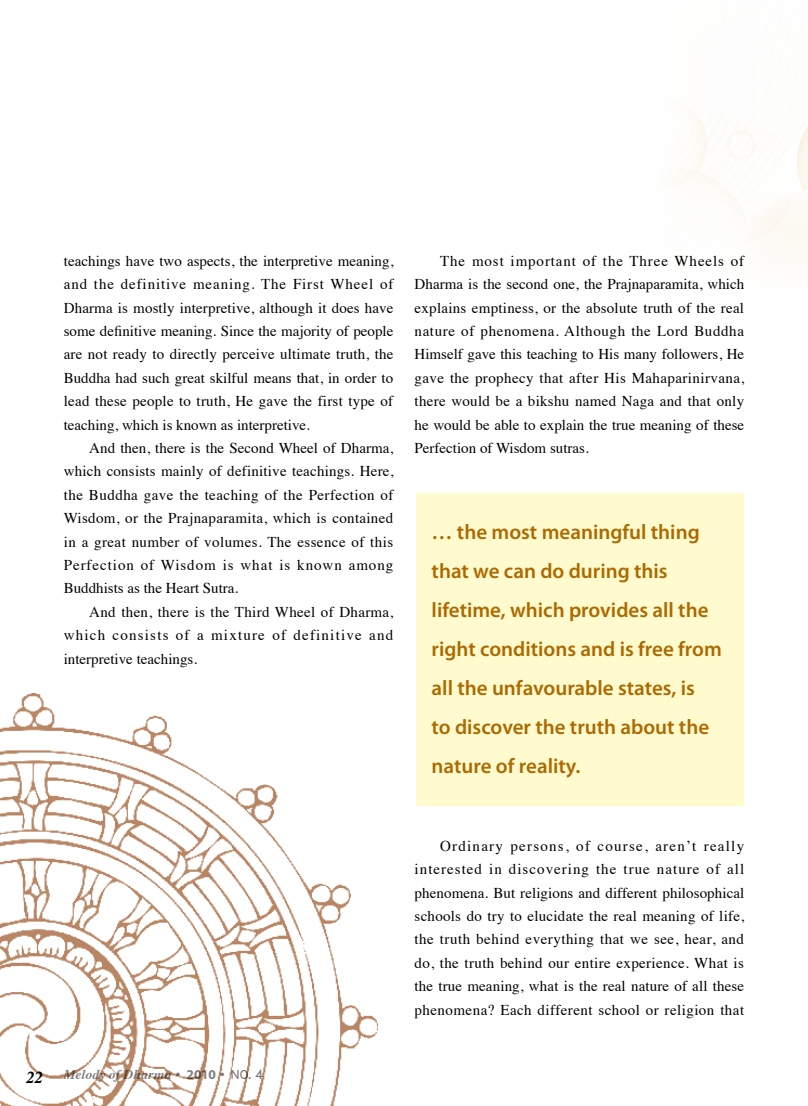
<style>
.page{position:relative;width:808px;height:1106px;background:#fff}
.page>*{position:absolute;margin:0;border:0;box-sizing:border-box;transform-origin:0 0}
.t1{font:600 21px/39px "Myriad Pro";color:#ac6a00}
.t2{font:15px/23.4px "Times";color:#000;text-align:justify}
.t3{font:italic 700 13.5px "Times";letter-spacing:.015em;color:#7d7d7d}
.s1{font-family:"Minion Pro";font-stretch:condensed;font-size:18px;color:#000}
.s2{font-family:"Myriad";font-style:normal}
.s3{font-family:"DF Hei Std W7";font-weight:400;font-style:normal}
.s4{font-family:"Futura BT";font-weight:500;font-style:normal}
</style>
<div class="page">
<img style="left:675px;top:47px;width:133px;height:204px">
<div style="left:417px;top:493px;width:327px;height:313px;background:#fffbcf"></div>
<img style="left:0;top:694px;width:377px;height:412px">
<p class="t2" style="left:64px;top:248px;width:331px">teachings have two aspects, the interpretive meaning, and the definitive meaning. The First Wheel of Dharma is mostly interpretive, although it does have some definitive meaning. Since the majority of people are not ready to directly perceive ultimate truth, the Buddha had such great skilful means that, in order to lead these people to truth, He gave the first type of teaching, which is known as interpretive.</p>
<p class="t2" style="left:64px;top:435px;width:331px;text-indent:26px">And then, there is the Second Wheel of Dharma, which consists mainly of definitive teachings. Here, the Buddha gave the teaching of the Perfection of Wisdom, or the Prajnaparamita, which is contained in a great number of volumes. The essence of this Perfection of Wisdom is what is known among Buddhists as the Heart Sutra.</p>
<p class="t2" style="left:64px;top:599px;width:331px;text-indent:26px">And then, there is the Third Wheel of Dharma, which consists of a mixture of definitive and interpretive teachings.</p>
<p class="t2" style="left:415px;top:248px;width:331px;text-indent:26px">The most important of the Three Wheels of Dharma is the second one, the Prajnaparamita, which explains emptiness, or the absolute truth of the real nature of phenomena. Although the Lord Buddha Himself gave this teaching to His many followers, He gave the prophecy that after His Mahaparinirvana, there would be a bikshu named Naga and that only he would be able to explain the true meaning of these Perfection of Wisdom sutras.</p>
<h1 class="t1" style="left:432px;top:512px;width:292px">… the most meaningful thing that we can do during this lifetime, which provides all the right conditions and is free from all the unfavourable states, is<br>to discover the truth about the nature of reality.</h1>
<p class="t3" style="left:26px;top:1061px;width:239px"><span class="s1">22</span> Melody of Dharma <span class="s2">• 2010 •</span> <span class="s3">NO.</span> <span class="s4">4</span></p>
<p class="t2" style="left:415px;top:832px;width:331px;text-indent:26px">Ordinary persons, of course, aren’t really interested in discovering the true nature of all phenomena. But religions and different philosophical schools do try to elucidate the real meaning of life, the truth behind everything that we see, hear, and do, the truth behind our entire experience. What is the true meaning, what is the real nature of all these phenomena? Each different school or religion that</p>
</div>
